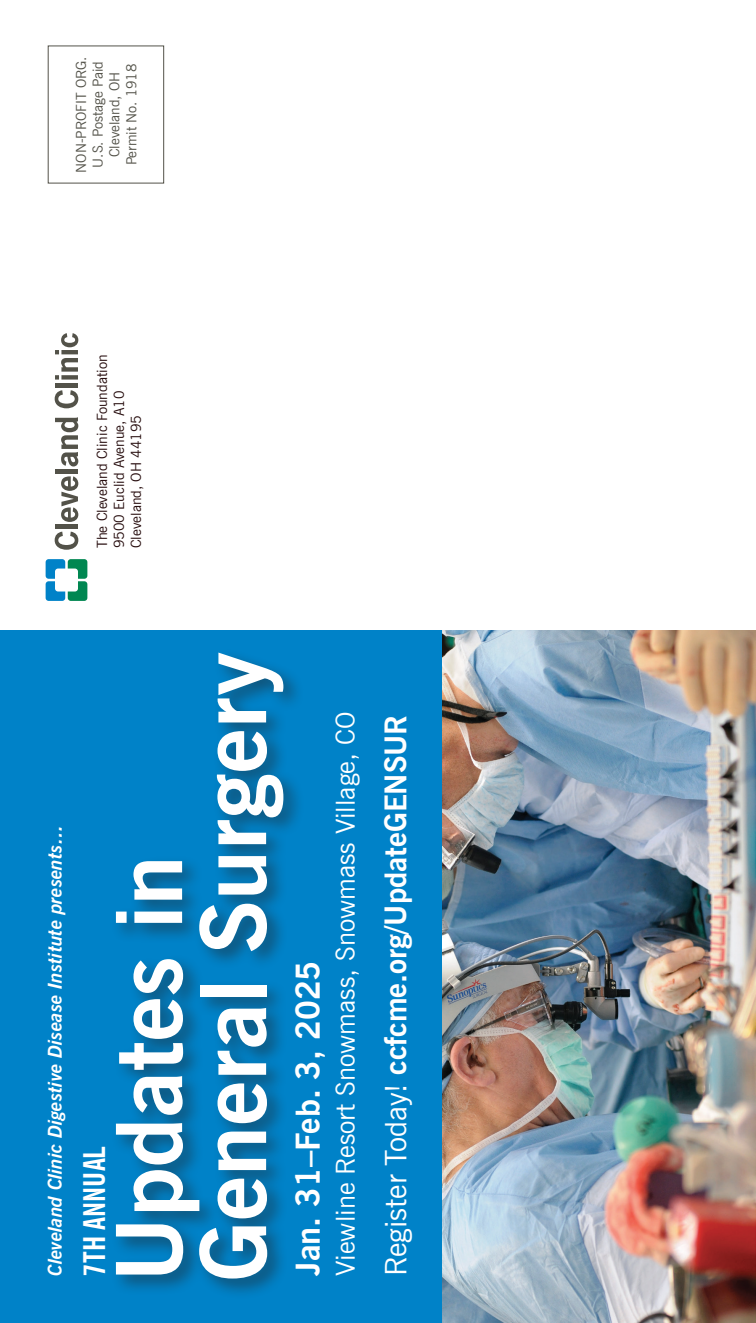
<style>
.page{position:relative;width:756px;height:1323px;background:#fff}
.page>*{position:absolute;margin:0;border:0;box-sizing:border-box;transform-origin:0 0}
.t1{font:700 91px/84px "News Gothic BT";color:#fff}
.t2{font:700 32.73px "News Gothic BT";color:#fff}
.t3{font:700 29.75px "News Gothic BT";color:#fff}
.faculty_cred{font:700 condensed 29.75px "News Gothic BT";color:#fff}
.t4{font:26.25px "News Gothic BT";color:#fff}
.t5{font:italic 700 19.25px "News Gothic BT";color:#fff}
.t6{font:14.17px "News Gothic BT";color:#250b0c}
.t7{font:14px "News Gothic BT";color:#535249}
.s1{font-weight:400}
</style>
<div class="page">
<img style="left:441px;top:630px;width:315px;height:693px">
<div style="left:48px;top:46px;width:116px;height:138px;border:1px solid #535249"></div>
<div style="left:0;top:630px;width:441px;height:693px;background:#0082c8"></div>
<svg style="left:46px;top:559px;width:41px;height:42px"></svg>
<svg style="left:55px;top:532px;width:23px;height:18px"></svg>
<hr style="left:55px;top:525px;width:23px;height:4px;background:#535249">
<svg style="left:61px;top:476px;width:17px;height:46px"></svg>
<hr style="left:55px;top:469px;width:23px;height:4px;background:#535249">
<svg style="left:55px;top:390px;width:23px;height:18px"></svg>
<div style="left:55px;top:383px;width:23px;height:5px;background:#535249"></div>
<svg style="left:55px;top:333px;width:23px;height:47px"></svg>
<svg style="left:55px;top:417px;width:23px;height:50px"></svg>
<div style="left:110px;top:648px;width:194px;height:652px;background:#231f20;opacity:.5"></div>
<p class="t7" style="left:73px;top:173px;width:118px;rotate:-90deg">NON-PROFIT ORG.</p>
<p class="t7" style="left:89px;top:168px;width:108px;rotate:-90deg">U.S. Postage Paid</p>
<p class="t7" style="left:106px;top:157px;width:87px;rotate:-90deg">Cleveland, OH</p>
<p class="t7" style="left:123px;top:165px;width:103px;rotate:-90deg">Permit No. 1918</p>
<p class="t6" style="left:94px;top:548px;width:195px;rotate:-90deg">The Cleveland Clinic Foundation</p>
<p class="t6" style="left:111px;top:548px;width:159px;rotate:-90deg">9500 Euclid Avenue, A10</p>
<p class="t6" style="left:128px;top:548px;width:135px;rotate:-90deg">Cleveland, OH 44195</p>
<p class="t5" style="left:43px;top:1276px;width:452px;rotate:-90deg">Cleveland Clinic Digestive Disease Institute presents…</p>
<p class="faculty_cred" style="left:76px;top:1276px;width:131px;rotate:-90deg">7TH ANNUAL</p>
<p class="t1" style="left:107px;top:1282px;width:631px;rotate:-90deg">Updates in<br>General Surgery</p>
<p class="t2" style="left:288px;top:1276px;width:316px;rotate:-90deg">Jan. 31–Feb. 3, 2025</p>
<p class="t4" style="left:330px;top:1276px;width:565px;rotate:-90deg">Viewline Resort Snowmass, Snowmass Village, CO</p>
<p class="t3" style="left:378px;top:1276px;width:562px;rotate:-90deg"><span class="s1">Register Today!</span> ccfcme.org/UpdateGENSUR</p>
</div>
